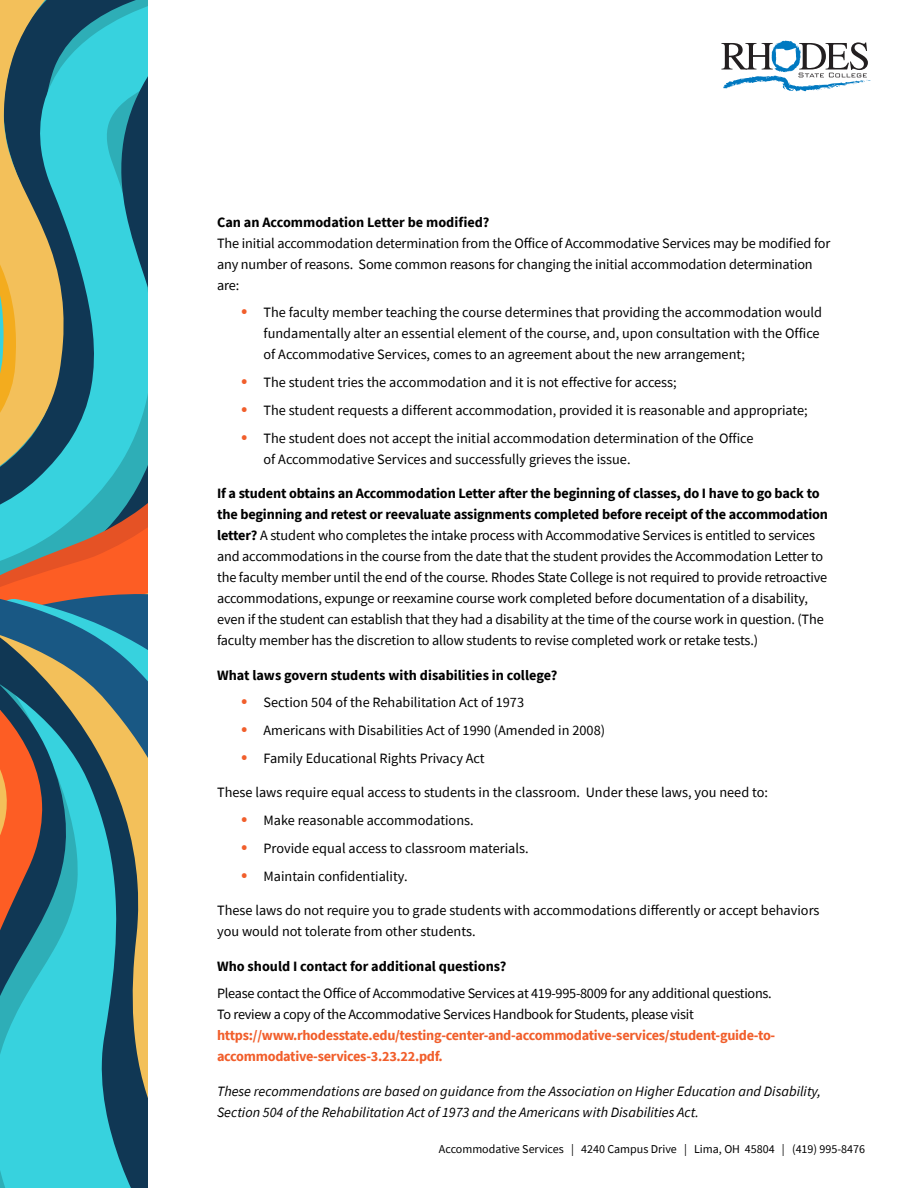
<style>
.page{position:relative;width:918px;height:1188px;background:#fff}
.page>*{position:absolute;margin:0;border:0;box-sizing:border-box;transform-origin:0 0}
.t1{font:14.25px/21px "Source Sans Pro";letter-spacing:-.01em;color:#000}
.t2{font:italic 14.25px/21px "Source Sans Pro";color:#000}
.t3{font:700 14.25px "Source Sans Pro";color:#000}
.t4{font:700 14.25px/21px "Source Sans Pro";letter-spacing:-.02em;color:#f15e2b}
.t5{font:12px "Source Sans Pro";color:#000}
.s1{font-size:21px;color:#f15e2b}
.s2{font-weight:700}
</style>
<div class="page">
<svg style="left:0;top:523px;width:148px;height:61px;background:#ad7c5f"></svg>
<svg style="left:0;top:0;width:148px;height:523px;background:#529e96"></svg>
<svg style="left:0;top:584px;width:148px;height:604px;background:#4f8d8e"></svg>
<svg style="left:721px;top:41px;width:150px;height:51px"></svg>
<p class="t3" style="left:217px;top:212px;width:274px">Can an Accommodation Letter be modified?</p>
<p class="t1" style="left:217px;top:232px;width:615px">The initial accommodation determination from the Office of Accommodative Services may be modified for any number of reasons. Some common reasons for changing the initial accommodation determination are:</p>
<p class="t1" style="left:264px;top:302px;width:560px;text-indent:-23px"><span class="s1">•</span> The faculty member teaching the course determines that providing the accommodation would fundamentally alter an essential element of the course, and, upon consultation with the Office of Accommodative Services, comes to an agreement about the new arrangement;</p>
<p class="t1" style="left:241px;top:372px;width:437px"><span class="s1">•</span> The student tries the accommodation and it is not effective for access;</p>
<p class="t1" style="left:241px;top:400px;width:568px"><span class="s1">•</span> The student requests a different accommodation, provided it is reasonable and appropriate;</p>
<p class="t1" style="left:264px;top:427px;width:491px;text-indent:-23px"><span class="s1">•</span> The student does not accept the initial accommodation determination of the Office of Accommodative Services and successfully grieves the issue.</p>
<p class="t1" style="left:217px;top:483px;width:613px"><span class="s2">If a student obtains an Accommodation Letter after the beginning of classes, do I have to go back to the beginning and retest or reevaluate assignments completed before receipt of the accommodation letter?</span> A student who completes the intake process with Accommodative Services is entitled to services and accommodations in the course from the date that the student provides the Accommodation Letter to the faculty member until the end of the course. Rhodes State College is not required to provide retroactive accommodations, expunge or reexamine course work completed before documentation of a disability, even if the student can establish that they had a disability at the time of the course work in question. (The faculty member has the discretion to allow students to revise completed work or retake tests.)</p>
<p class="t3" style="left:217px;top:665px;width:342px">What laws govern students with disabilities in college?</p>
<p class="t1" style="left:241px;top:692px;width:285px"><span class="s1">•</span> Section 504 of the Rehabilitation Act of 1973</p>
<p class="t1" style="left:241px;top:720px;width:366px"><span class="s1">•</span> Americans with Disabilities Act of 1990 (Amended in 2008)</p>
<p class="t1" style="left:241px;top:748px;width:245px"><span class="s1">•</span> Family Educational Rights Privacy Act</p>
<p class="t1" style="left:217px;top:782px;width:552px">These laws require equal access to students in the classroom. Under these laws, you need to:</p>
<p class="t1" style="left:241px;top:810px;width:234px"><span class="s1">•</span> Make reasonable accommodations.</p>
<p class="t1" style="left:241px;top:838px;width:289px"><span class="s1">•</span> Provide equal access to classroom materials.</p>
<p class="t1" style="left:241px;top:865px;width:168px"><span class="s1">•</span> Maintain confidentiality.</p>
<p class="t1" style="left:217px;top:900px;width:604px">These laws do not require you to grade students with accommodations differently or accept behaviors you would not tolerate from other students.</p>
<p class="t3" style="left:217px;top:956px;width:291px">Who should I contact for additional questions?</p>
<p class="t1" style="left:217px;top:983px;width:556px">Please contact the Office of Accommodative Services at 419-995-8009 for any additional questions.<br>To review a copy of the Accommodative Services Handbook for Students, please visit</p>
<p class="t4" style="left:217px;top:1025px;width:560px">https://www.rhodesstate.edu/testing-center-and-accommodative-services/student-guide-to&shy;accommodative-services-3.23.22.pdf.</p>
<p class="t2" style="left:217px;top:1081px;width:605px">These recommendations are based on guidance from the Association on Higher Education and Disability,<br>Section 504 of the Rehabilitation Act of 1973 and the Americans with Disabilities Act.</p>
<p class="t5" style="left:439px;top:1141px;width:428px">Accommodative Services | 4240 Campus Drive | Lima, OH 45804 | (419) 995-8476</p>
</div>
